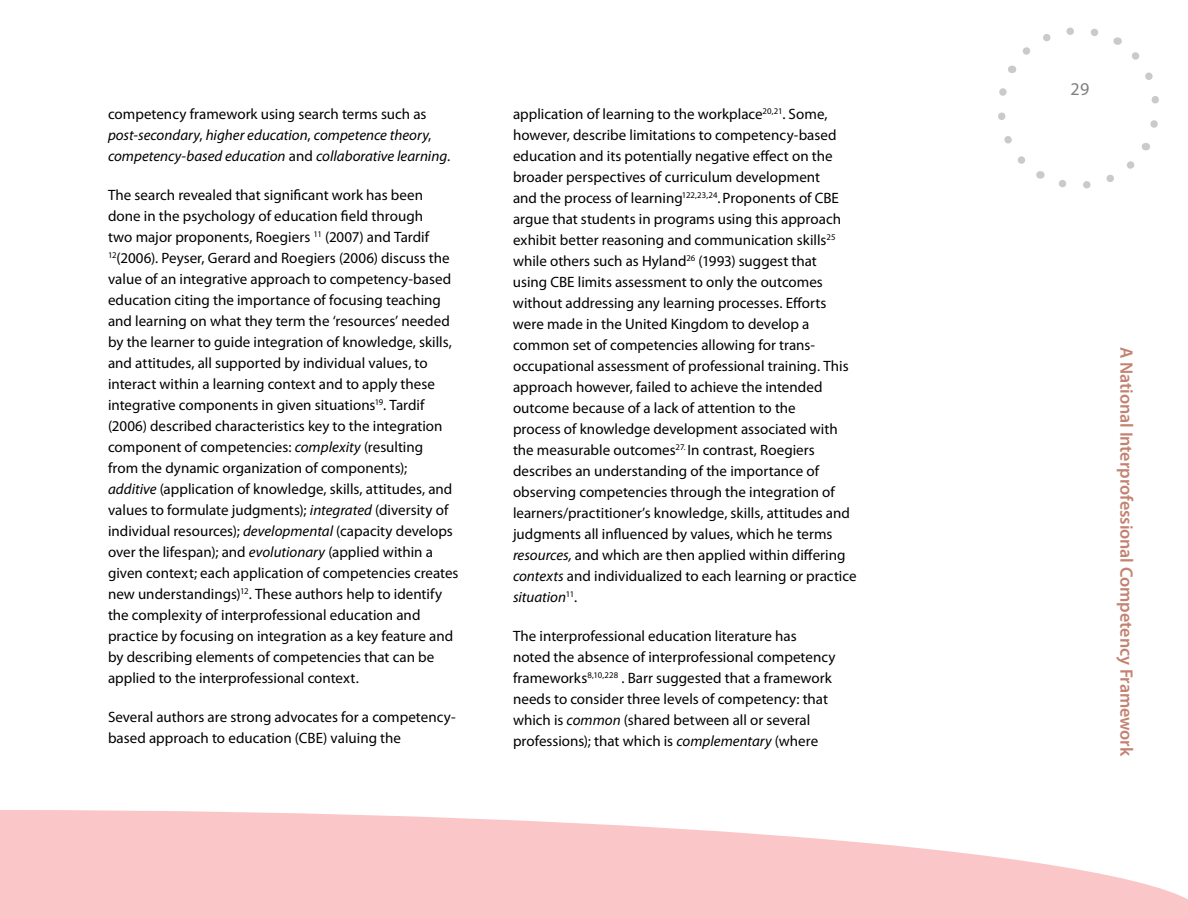
<style>
.page{position:relative;width:1188px;height:918px;background:#fff}
.page>*{position:absolute;margin:0;border:0;box-sizing:border-box;transform-origin:0 0}
.t1{font:600 18px "Myriad Pro";letter-spacing:-.005em;color:#c38272}
.t2{font:18px "Myriad Pro";color:#808080}
.t3{font:15px/21px "Myriad Pro";color:#000}
.t4{font:italic 15px/21px "Myriad Pro";color:#000}
.s1{font-style:normal}
.s2{font-style:italic}
</style>
<div class="page">
<svg style="left:1117px;top:37px;width:42px;height:91px"></svg>
<svg style="left:1008px;top:27px;width:91px;height:46px"></svg>
<svg style="left:998px;top:88px;width:43px;height:91px"></svg>
<svg style="left:1058px;top:143px;width:91px;height:46px"></svg>
<svg style="left:0;top:810px;width:1188px;height:108px;fill:#fac6c8"></svg>
<p class="t4" style="left:108px;top:103px;width:344px"><span class="s1">competency framework using search terms such as </span>post-secondary<span class="s1">,</span> higher education<span class="s1">,</span> competence theory<span class="s1">, </span>competency-based education <span class="s1">and</span> collaborative learning<span class="s1">.</span></p>
<p class="t3" style="left:108px;top:184px;width:352px">The search revealed that significant work has been done in the psychology of education field through<br>two major proponents, Roegiers <sup>11</sup> (2007) and Tardif <sup>12</sup>(2006). Peyser, Gerard and Roegiers (2006) discuss the value of an integrative approach to competency-based education citing the importance of focusing teaching and learning on what they term the ‘resources’ needed by the learner to guide integration of knowledge, skills, and attitudes, all supported by individual values, to interact within a learning context and to apply these integrative components in given situations<sup>19</sup>. Tardif (2006) described characteristics key to the integration component of competencies: <span class="s2">complexity</span> (resulting<br>from the dynamic organization of components); <span class="s2">additive</span> (application of knowledge, skills, attitudes, and values to formulate judgments); <span class="s2">integrated</span> (diversity of individual resources); <span class="s2">developmental</span> (capacity develops over the lifespan); and <span class="s2">evolutionary</span> (applied within a given context; each application of competencies creates new understandings)<sup>12</sup>. These authors help to identify the complexity of interprofessional education and practice by focusing on integration as a key feature and by describing elements of competencies that can be applied to the interprofessional context.</p>
<p class="t3" style="left:108px;top:706px;width:349px">Several authors are strong advocates for a competency&shy;based approach to education (CBE) valuing the</p>
<p class="t3" style="left:513px;top:103px;width:345px">application of learning to the workplace<sup>20,21</sup>. Some, however, describe limitations to competency-based education and its potentially negative effect on the broader perspectives of curriculum development<br>and the process of learning<sup>122,23,24</sup>.Proponents of CBE argue that students in programs using this approach exhibit better reasoning and communication skills<sup>25 </sup>while others such as Hyland<sup>26</sup> (1993) suggest that<br>using CBE limits assessment to only the outcomes without addressing any learning processes. Efforts were made in the United Kingdom to develop a common set of competencies allowing for trans&shy;occupational assessment of professional training. This approach however, failed to achieve the intended outcome because of a lack of attention to the<br>process of knowledge development associated with the measurable outcomes<sup>27.</sup> In contrast, Roegiers describes an understanding of the importance of observing competencies through the integration of learners/practitioner’s knowledge, skills, attitudes and judgments all influenced by values, which he terms <span class="s2">resources,</span> and which are then applied within differing <span class="s2">contexts</span> and individualized to each learning or practice <span class="s2">situation</span><sup>11</sup>.</p>
<p class="t3" style="left:513px;top:625px;width:324px">The interprofessional education literature has noted the absence of interprofessional competency frameworks<sup>8,10,228</sup> . Barr suggested that a framework needs to consider three levels of competency: that which is <span class="s2">common</span> (shared between all or several professions); that which is <span class="s2">complementary</span> (where</p>
<p class="t2" style="left:1070px;top:77px;width:21px">29</p>
<p class="t1" style="left:1138px;top:347px;width:411px;rotate:90deg">A National Interprofessional Competency Framework</p>
</div>
